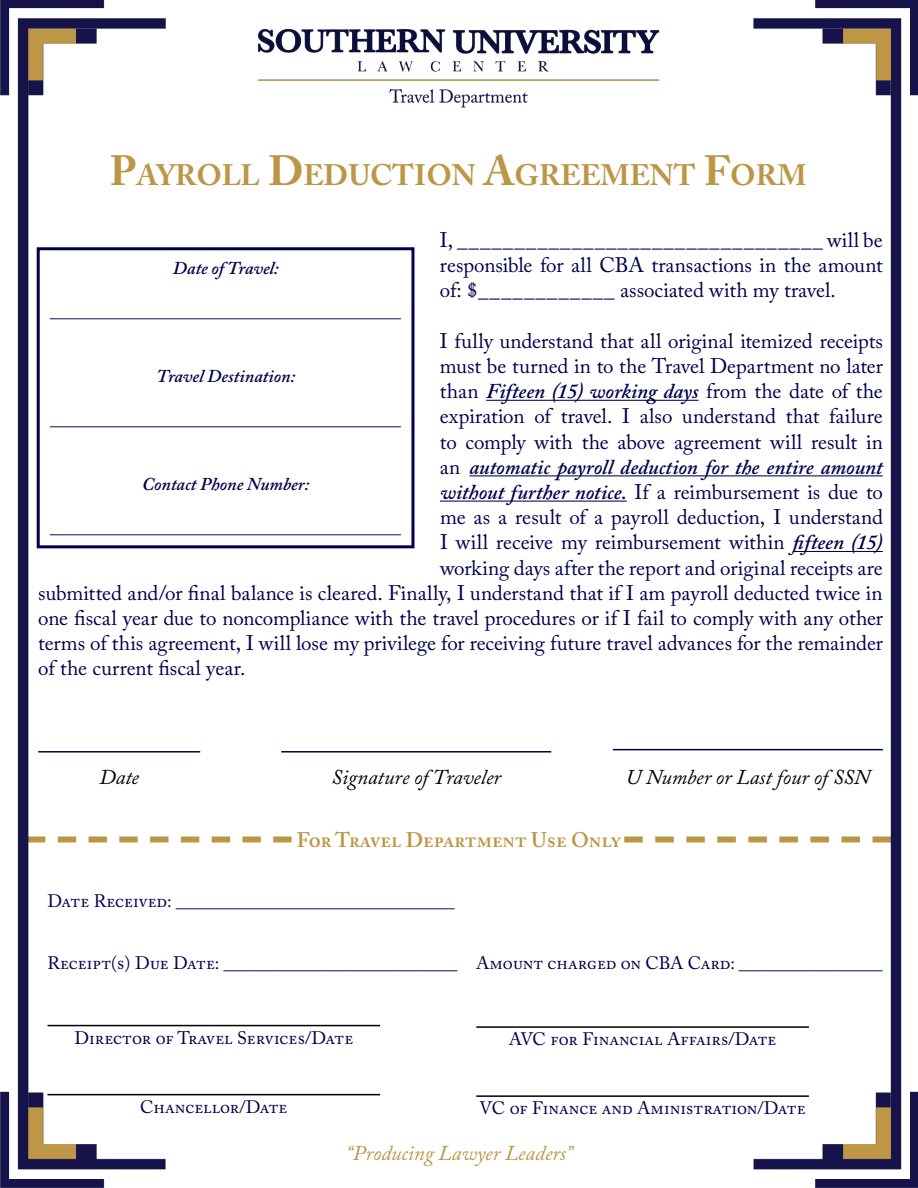
<style>
.page{position:relative;width:918px;height:1188px;background:#fff}
.page>*{position:absolute;margin:0;border:0;box-sizing:border-box;transform-origin:0 0}
.t1{font:700 29.4px "Adobe Caslon Pro";color:#bb9645}
.t2{font:21px/25.2px "Adobe Caslon Pro";letter-spacing:.015em;color:#00004d;text-align:justify}
.t3{font:italic 600 21px "Adobe Caslon Pro";color:#00004d}
.t4{font:italic 21px "Adobe Caslon Pro";color:#000}
.t5{font:600 21px "Adobe Caslon Pro";color:#bb9645}
.t6{font:italic 21px "Adobe Caslon Pro";color:#bb9645}
.t7{font:18px "Adobe Caslon Pro";color:#00004d}
.t8{font:italic 600 18px "Adobe Caslon Pro";color:#00004d}
.s1{font-size:42px}
.s2{font-weight:400;font-style:normal}
.s3{font-weight:600;font-style:italic}
</style>
<div class="page">
<img style="left:0;top:0;width:918px;height:1188px">
<img style="left:257px;top:27px;width:404px;height:81px">
<hr style="left:38px;top:751px;width:162px;height:2px;background:#00004d">
<hr style="left:281px;top:751px;width:270px;height:2px;background:#00004d">
<hr style="left:613px;top:749px;width:270px;height:1px;background:#00004d">
<div style="left:37px;top:247px;width:377px;height:301px;border:3px solid #00004d"></div>
<hr style="left:486px;top:400px;width:213px;height:1px;background:#00004d">
<hr style="left:469px;top:475px;width:414px;height:1px;background:#00004d">
<hr style="left:440px;top:501px;width:187px;height:1px;background:#00004d">
<hr style="left:793px;top:551px;width:90px;height:1px;background:#00004d">
<hr style="left:48px;top:1025px;width:332px;height:1px;background:#000">
<hr style="left:476px;top:1026px;width:333px;height:2px;background:#000">
<hr style="left:48px;top:1094px;width:332px;height:1px;background:#000">
<hr style="left:476px;top:1095px;width:333px;height:2px;background:#000">
<h1 class="t1" style="left:110px;top:158px;width:698px"><span class="s1">P</span>AYROLL <span class="s1">D</span>EDUCTION <span class="s1">A</span>GREEMENT <span class="s1">F</span>ORM</h1>
<p class="t2" style="left:440px;top:227px;width:444px">I, ________________________________ will be responsible for all CBA transactions in the amount of: $____________ associated with my travel.</p>
<p class="t2" style="left:440px;top:328px;width:444px">I fully understand that all original itemized receipts</p>
<p class="t2" style="left:440px;top:353px;width:444px">must be turned in to the Travel Department no later</p>
<p class="t3" style="left:440px;top:379px;width:444px"><span class="s2">than</span> Fifteen (15) working days <span class="s2">from the date of the</span></p>
<p class="t2" style="left:440px;top:404px;width:444px">expiration of travel. I also understand that failure</p>
<p class="t2" style="left:440px;top:429px;width:444px">to comply with the above agreement will result in</p>
<p class="t3" style="left:440px;top:454px;width:444px"><span class="s2">an</span> automatic payroll deduction for the entire amount</p>
<p class="t2" style="left:440px;top:479px;width:444px"><span class="s3">without further notice.</span> If a reimbursement is due to</p>
<p class="t2" style="left:440px;top:504px;width:444px">me as a result of a payroll deduction, I understand</p>
<p class="t2" style="left:440px;top:530px;width:444px">I will receive my reimbursement within <span class="s3">fifteen (15)</span></p>
<p class="t2" style="left:440px;top:555px;width:444px">working days after the report and original receipts are</p>
<p class="t2" style="left:38px;top:580px;width:846px">submitted and/or final balance is cleared. Finally, I understand that if I am payroll deducted twice in</p>
<p class="t2" style="left:38px;top:605px;width:846px">one fiscal year due to noncompliance with the travel procedures or if I fail to comply with any other</p>
<p class="t2" style="left:38px;top:630px;width:846px">terms of this agreement, I will lose my privilege for receiving future travel advances for the remainder</p>
<p class="t2" style="left:38px;top:656px;width:209px">of the current fiscal year.</p>
<p class="t8" style="left:173px;top:257px;width:107px">Date of Travel:</p>
<p class="t8" style="left:50px;top:300px;width:352px">_______________________________________</p>
<p class="t8" style="left:157px;top:365px;width:140px">Travel Destination:</p>
<p class="t8" style="left:50px;top:408px;width:352px">_______________________________________</p>
<p class="t8" style="left:142px;top:473px;width:169px">Contact Phone Number:</p>
<p class="t8" style="left:50px;top:516px;width:352px">_______________________________________</p>
<p class="t4" style="left:99px;top:765px;width:41px">Date</p>
<p class="t4" style="left:331px;top:765px;width:171px">Signature of Traveler</p>
<p class="t4" style="left:626px;top:764px;width:245px">U Number or Last four of SSN</p>
<p class="t5" style="left:297px;top:827px;width:326px">For Travel Department Use Only</p>
<p class="t7" style="left:48px;top:890px;width:409px">Date Received: _______________________________</p>
<p class="t7" style="left:48px;top:953px;width:837px">Receipt(s) Due Date: __________________________ Amount charged on CBA Card: ________________</p>
<p class="t7" style="left:75px;top:1027px;width:280px">Director of Travel Services/Date</p>
<p class="t7" style="left:509px;top:1028px;width:269px">AVC for Financial Affairs/Date</p>
<p class="t7" style="left:140px;top:1096px;width:149px">Chancellor/Date</p>
<p class="t7" style="left:480px;top:1097px;width:328px">VC of Finance and Aministration/Date</p>
<p class="t6" style="left:346px;top:1141px;width:229px">“Producing Lawyer Leaders”</p>
</div>
